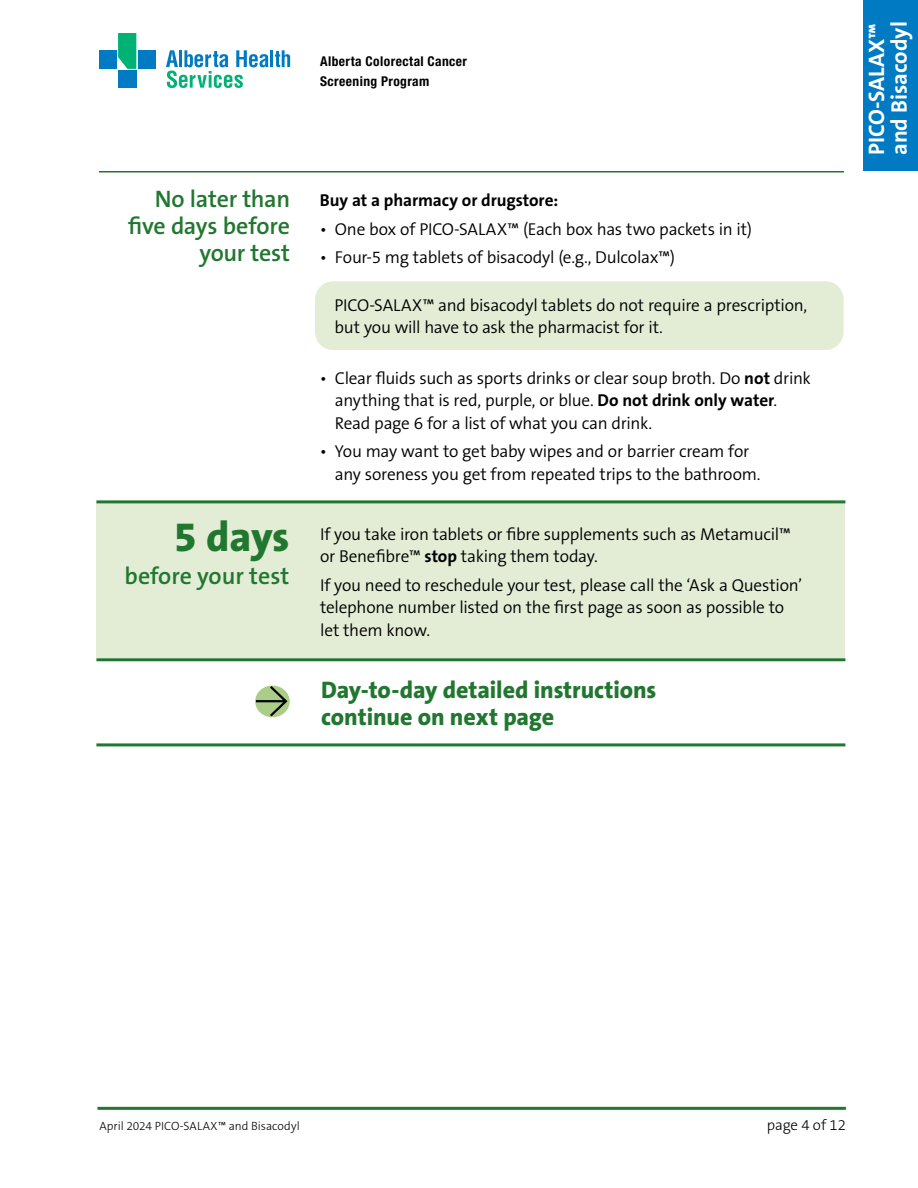
<style>
.page{position:relative;width:918px;height:1188px;background:#fff}
.page>*{position:absolute;margin:0;border:0;box-sizing:border-box;transform-origin:0 0}
.t1{font:800 42px "The Sans B W8";color:#227730}
.t2{font:800 24px/27px "The Sans B W8";letter-spacing:-.005em;color:#227730}
.t3{font:600 24px/27px "The Sans B W6";letter-spacing:-.01em;color:#227730;text-align:right}
.t4{font:700 22.5px/22.5px "The Sans B W7";color:#fff}
.t5{font:300 17.25px/22.5px "The Sans B W4";letter-spacing:-.015em;color:#000}
.t6{font:700 17.25px "The Sans B W7";letter-spacing:-.005em;color:#000}
.t7{font:300 15px "The Sans B W3";letter-spacing:-.005em;color:#000}
.t8{font:700 condensed 13.5px/19.5px "Helvetica Neue LT Std";letter-spacing:.03em;color:#000}
.t9{font:300 12px "The Sans B W3";letter-spacing:.005em;color:#000}
.s1{font-family:"The Sans B W7";font-weight:700}
</style>
<div class="page">
<svg style="left:166px;top:50px;width:124px;height:38px"></svg>
<div style="left:99px;top:50px;width:17px;height:19px;background:#007ac2"></div>
<div style="left:138px;top:50px;width:17px;height:19px;background:#007ac2"></div>
<div style="left:118px;top:71px;width:18px;height:17px;background:#007ac2"></div>
<svg style="left:118px;top:33px;width:18px;height:36px"></svg>
<hr style="left:98px;top:1107px;width:748px;height:3px;background:#227730">
<div style="left:863px;top:0;width:55px;height:171px;background:#007bc3"></div>
<div style="left:96px;top:503px;width:749px;height:155px;background:#e3edd6"></div>
<hr style="left:96px;top:658px;width:749px;height:3px;background:#227730">
<hr style="left:96px;top:743px;width:749px;height:3px;background:#227730">
<svg style="left:254px;top:684px;width:37px;height:35px"></svg>
<div style="left:252px;top:683px;width:41px;height:37px;border:3px solid #fff;border-radius:50%"></div>
<svg style="left:268px;top:684px;width:21px;height:35px"></svg>
<hr style="left:256px;top:700px;width:29px;height:2px;background:#000">
<hr style="left:99px;top:171px;width:745px;height:1px;background:#227730">
<hr style="left:96px;top:500px;width:749px;height:3px;background:#227730">
<div style="left:315px;top:281px;width:529px;height:69px;background:#e3edd6;border-radius:18px"></div>
<p class="t8" style="left:320px;top:51px;width:148px">Alberta Colorectal Cancer<br>Screening Program</p>
<h2 class="t3" style="left:128px;top:185px;width:164px">No later than five days before your test</h2>
<h1 class="t1" style="left:174px;top:510px;width:117px">5 days</h1>
<h2 class="t3" style="left:125px;top:563px;width:166px">before your test</h2>
<p class="t6" style="left:320px;top:189px;width:240px">Buy at a pharmacy or drugstore:</p>
<p class="t5" style="left:320px;top:218px;width:434px">• One box of PICO-SALAX™ (Each box has two packets in it)</p>
<p class="t5" style="left:320px;top:246px;width:357px">• Four-5 mg tablets of bisacodyl (e.g., Dulcolax™)</p>
<p class="t5" style="left:335px;top:294px;width:474px">PICO-SALAX™ and bisacodyl tablets do not require a prescription, but you will have to ask the pharmacist for it.</p>
<p class="t5" style="left:335px;top:367px;width:477px;text-indent:-15px">• Clear fluids such as sports drinks or clear soup broth. Do <span class="s1">not</span> drink anything that is red, purple, or blue. <span class="s1">Do not drink only water</span>.<br>Read page 6 for a list of what you can drink.</p>
<p class="t5" style="left:335px;top:440px;width:427px;text-indent:-15px">• You may want to get baby wipes and or barrier cream for any soreness you get from repeated trips to the bathroom.</p>
<p class="t5" style="left:320px;top:523px;width:472px">If you take iron tablets or fibre supplements such as Metamucil™ or Benefibre™ <span class="s1">stop</span> taking them today.</p>
<p class="t5" style="left:320px;top:574px;width:484px">If you need to reschedule your test, please call the ‘Ask a Question’ telephone number listed on the first page as soon as possible to let them know.</p>
<h2 class="t2" style="left:321px;top:676px;width:337px">Day-to-day detailed instructions continue on next page</h2>
<h3 class="t4" style="left:866px;top:155px;width:135px;rotate:-90deg">PICO-SALAX™ and Bisacodyl</h3>
<p class="t9" style="left:99px;top:1118px;width:202px">April 2024 PICO-SALAX™ and Bisacodyl</p>
<p class="t7" style="left:767px;top:1115px;width:81px">page 4 of 12</p>
</div>
